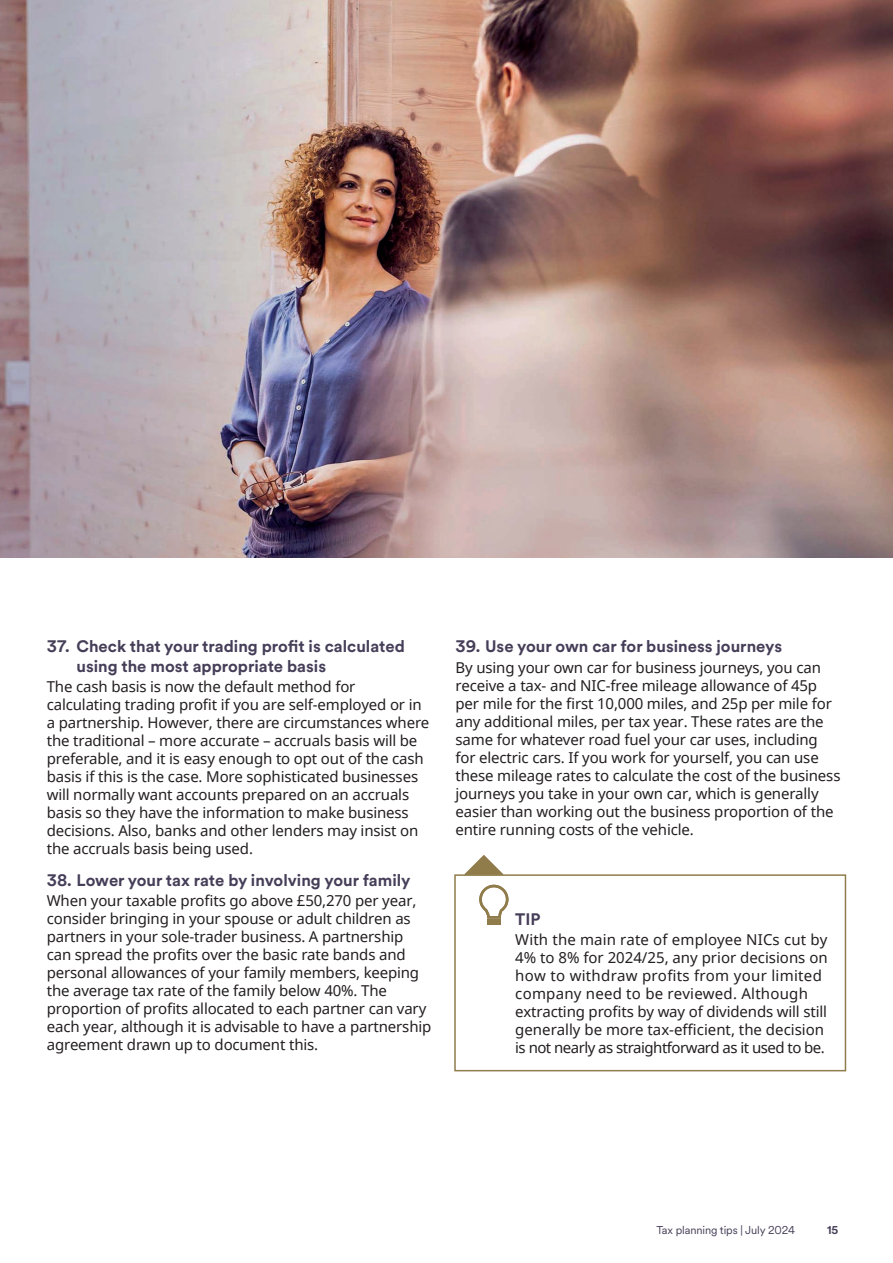
<style>
.page{position:relative;width:893px;height:1263px;background:#fff}
.page>*{position:absolute;margin:0;border:0;box-sizing:border-box;transform-origin:0 0}
._10___12_Sub_head_Prussion_Blus_Schroders{font:700 16.5px/19.5px "Schroders Circular";color:#463e58}
.no_bullet{font:700 16.5px "Schroders Circular";color:#463e58}
._10_12_Body_Text_Black{font:15px/18px "Noto Sans";letter-spacing:-.01em;color:#231f20}
._7_5_10_Folio_Text_Prussian_blue{font:11.25px "Schroders Circular";letter-spacing:-.01em;color:#463e58}
._7_5_10_Folio_Text_Prussian_blue-2{font:700 11.25px "Schroders Circular";color:#463e58}
</style>
<div class="page">
<img style="left:0;top:0;width:893px;height:557px">
<div style="left:454px;top:874px;width:392px;height:197px;border:2px solid #907c4b"></div>
<svg style="left:463px;top:855px;width:42px;height:22px"></svg>
<svg style="left:479px;top:885px;width:29px;height:34px"></svg>
<hr style="left:487px;top:919px;width:14px;height:3px;background:#907c4b">
<hr style="left:487px;top:922px;width:14px;height:3px;background:#907c4b">
<p class="_10___12_Sub_head_Prussion_Blus_Schroders" style="left:77px;top:636px;width:330px;text-indent:-30px">37. Check that your trading profit is calculated using the most appropriate basis</p>
<p class="_10_12_Body_Text_Black" style="left:47px;top:677px;width:384px">The cash basis is now the default method for calculating trading profit if you are self-employed or in a partnership. However, there are circumstances where the traditional – more accurate – accruals basis will be preferable, and it is easy enough to opt out of the cash basis if this is the case. More sophisticated businesses will normally want accounts prepared on an accruals basis so they have the information to make business decisions. Also, banks and other lenders may insist on the accruals basis being used.</p>
<p class="_10___12_Sub_head_Prussion_Blus_Schroders" style="left:47px;top:870px;width:365px">38. Lower your tax rate by involving your family</p>
<p class="_10_12_Body_Text_Black" style="left:47px;top:891px;width:386px">When your taxable profits go above £50,270 per year, consider bringing in your spouse or adult children as partners in your sole-trader business. A partnership can spread the profits over the basic rate bands and personal allowances of your family members, keeping the average tax rate of the family below 40%. The proportion of profits allocated to each partner can vary each year, although it is advisable to have a partnership agreement drawn up to document this.</p>
<p class="_10___12_Sub_head_Prussion_Blus_Schroders" style="left:455px;top:636px;width:328px">39. Use your own car for business journeys</p>
<p class="_10_12_Body_Text_Black" style="left:455px;top:658px;width:386px">By using your own car for business journeys, you can receive a tax- and NIC-free mileage allowance of 45p per mile for the first 10,000 miles, and 25p per mile for any additional miles, per tax year. These rates are the same for whatever road fuel your car uses, including for electric cars. If you work for yourself, you can use these mileage rates to calculate the cost of the business journeys you take in your own car, which is generally easier than working out the business proportion of the entire running costs of the vehicle.</p>
<p class="no_bullet" style="left:515px;top:908px;width:27px">TIP</p>
<p class="_10_12_Body_Text_Black" style="left:515px;top:930px;width:314px">With the main rate of employee NICs cut by 4% to 8% for 2024/25, any prior decisions on how to withdraw profits from your limited company need to be reviewed. Although extracting profits by way of dividends will still generally be more tax-efficient, the decision is not nearly as straightforward as it used to be.</p>
<p class="_7_5_10_Folio_Text_Prussian_blue" style="left:656px;top:1222px;width:140px">Tax planning tips | July 2024</p>
<p class="_7_5_10_Folio_Text_Prussian_blue-2" style="left:827px;top:1222px;width:13px">15</p>
</div>
